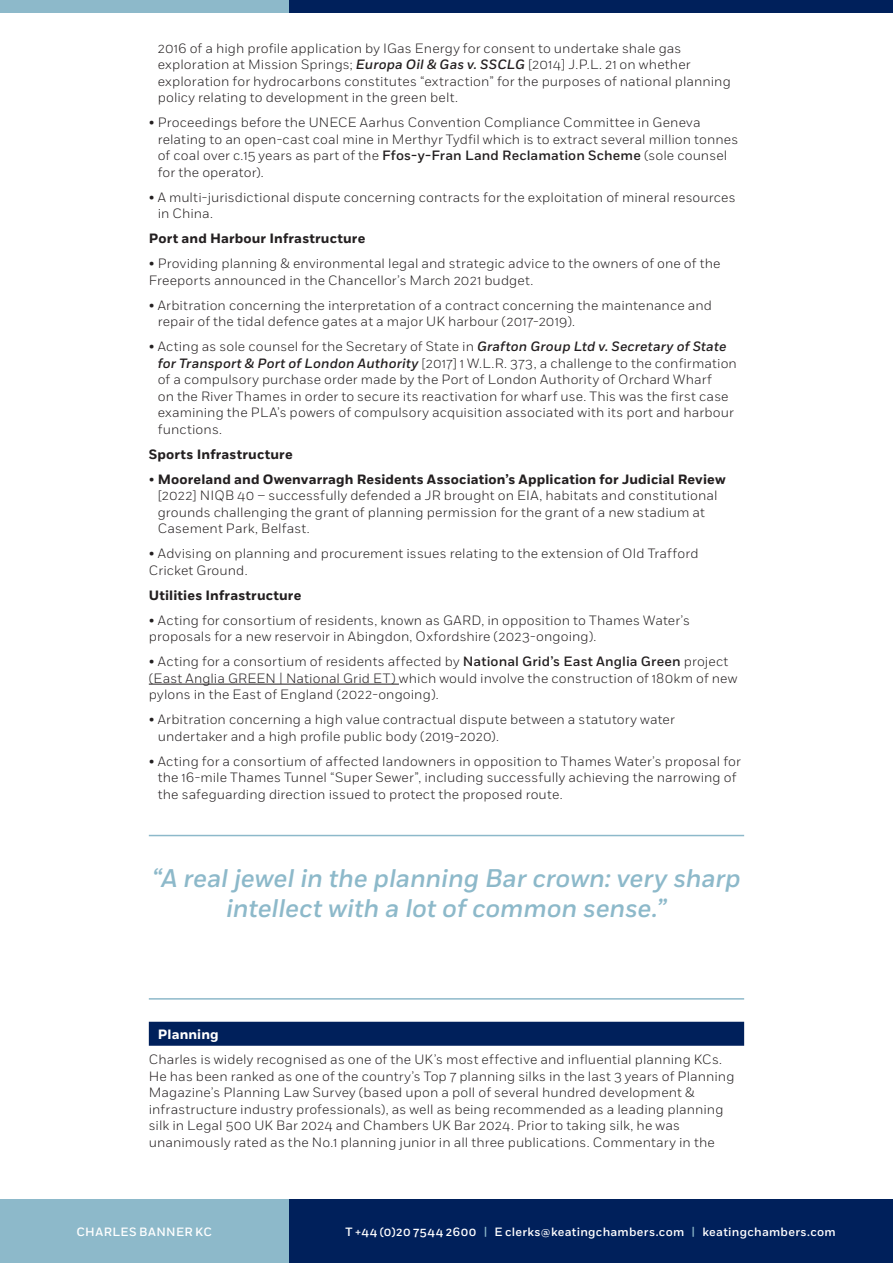
<style>
.page{position:relative;width:893px;height:1263px;background:#fff}
.page>*{position:absolute;margin:0;border:0;box-sizing:border-box;transform-origin:0 0}
.t1{font:italic 500 25.5px/30px "Fort";letter-spacing:-.005em;color:#8db9ca;text-align:center}
.t2{font:300 13.5px/16.5px "Fort";letter-spacing:.01em;color:#231f20}
.t3{font:700 13.5px "Fort";letter-spacing:.015em;color:#231f20}
.t4{font:700 13.5px "Fort";letter-spacing:.005em;color:#fff}
.t5{font:500 12px "Fort";letter-spacing:.025em;color:#fff}
.s1{font-weight:500;font-style:italic}
.s2{font-weight:500}
.s3{font-weight:700}
.s4{color:#8db9ca}
</style>
<div class="page">
<div style="left:288px;top:1199px;width:605px;height:64px;background:#00205b"></div>
<div style="left:0;top:1199px;width:288px;height:64px;background:#8db9ca"></div>
<div style="left:289px;top:0;width:604px;height:13px;background:#00205b"></div>
<div style="left:0;top:0;width:289px;height:13px;background:#8db9ca"></div>
<hr style="left:149px;top:684px;width:250px;height:1px;background:#231f20">
<hr style="left:149px;top:835px;width:595px;height:1px;background:#8db9ca">
<hr style="left:149px;top:998px;width:595px;height:1px;background:#8db9ca">
<div style="left:149px;top:1022px;width:595px;height:24px;background:#00205b"></div>
<p class="t2" style="left:158px;top:40px;width:575px">2016 of a high profile application by IGas Energy for consent to undertake shale gas exploration at Mission Springs; <span class="s1">Europa Oil &amp; Gas v. SSCLG</span> [2014] J.P.L. 21 on whether exploration for hydrocarbons constitutes “extraction” for the purposes of national planning policy relating to development in the green belt.</p>
<p class="t2" style="left:158px;top:114px;width:582px;text-indent:-9px">• Proceedings before the UNECE Aarhus Convention Compliance Committee in Geneva relating to an open-cast coal mine in Merthyr Tydfil which is to extract several million tonnes of coal over c.15 years as part of the <span class="s2">Ffos-y-Fran Land Reclamation Scheme</span> (sole counsel for the operator).</p>
<p class="t2" style="left:158px;top:189px;width:579px;text-indent:-9px">• A multi-jurisdictional dispute concerning contracts for the exploitation of mineral resources in China.</p>
<p class="t3" style="left:149px;top:230px;width:218px">Port and Harbour Infrastructure</p>
<p class="t2" style="left:149px;top:255px;width:573px">• Providing planning &amp; environmental legal and strategic advice to the owners of one of the<br>Freeports announced in the Chancellor’s March 2021 budget.</p>
<p class="t2" style="left:158px;top:297px;width:556px;text-indent:-9px">• Arbitration concerning the interpretation of a contract concerning the maintenance and repair of the tidal defence gates at a major UK harbour (2017-2019).</p>
<p class="t2" style="left:158px;top:338px;width:581px;text-indent:-9px">• Acting as sole counsel for the Secretary of State in <span class="s1">Grafton Group Ltd v. Secretary of State for Transport &amp; Port of London Authority</span> [2017] 1 W.L.R. 373, a challenge to the confirmation of a compulsory purchase order made by the Port of London Authority of Orchard Wharf<br>on the River Thames in order to secure its reactivation for wharf use. This was the first case examining the PLA’s powers of compulsory acquisition associated with its port and harbour functions.</p>
<p class="t3" style="left:149px;top:446px;width:145px">Sports Infrastructure</p>
<p class="t2" style="left:158px;top:471px;width:569px;text-indent:-9px">• <span class="s3">Mooreland and Owenvarragh Residents Association’s Application for Judicial Review </span>[2022] NIQB 40 – successfully defended a JR brought on EIA, habitats and constitutional grounds challenging the grant of planning permission for the grant of a new stadium at Casement Park, Belfast.</p>
<p class="t2" style="left:149px;top:545px;width:551px">• Advising on planning and procurement issues relating to the extension of Old Trafford<br>Cricket Ground.</p>
<p class="t3" style="left:149px;top:587px;width:154px">Utilities Infrastructure</p>
<p class="t2" style="left:149px;top:612px;width:543px">• Acting for consortium of residents, known as GARD, in opposition to Thames Water’s proposals for a new reservoir in Abingdon, Oxfordshire (2023-ongoing).</p>
<p class="t2" style="left:149px;top:653px;width:590px">• Acting for a consortium of residents affected by <span class="s2">National Grid’s East Anglia Green</span> project (East Anglia GREEN | National Grid ET) which would involve the construction of 180km of new pylons in the East of England (2022-ongoing).</p>
<p class="t2" style="left:158px;top:711px;width:519px;text-indent:-9px">• Arbitration concerning a high value contractual dispute between a statutory water undertaker and a high profile public body (2019-2020).</p>
<p class="t2" style="left:158px;top:753px;width:585px;text-indent:-9px">• Acting for a consortium of affected landowners in opposition to Thames Water’s proposal for the 16-mile Thames Tunnel “Super Sewer”, including successfully achieving the narrowing of the safeguarding direction issued to protect the proposed route.</p>
<p class="t1" style="left:152px;top:864px;width:590px">“A real jewel in the planning Bar crown: very sharp intellect with a lot of common sense.”</p>
<p class="t4" style="left:158px;top:1026px;width:62px">Planning</p>
<p class="t2" style="left:149px;top:1051px;width:587px">Charles is widely recognised as one of the UK’s most effective and influential planning KCs.<br>He has been ranked as one of the country’s Top 7 planning silks in the last 3 years of Planning Magazine’s Planning Law Survey (based upon a poll of several hundred development &amp; infrastructure industry professionals), as well as being recommended as a leading planning silk in Legal 500 UK Bar 2024 and Chambers UK Bar 2024. Prior to taking silk, he was unanimously rated as the No.1 planning junior in all three publications. Commentary in the</p>
<p class="t5" style="left:77px;top:1224px;width:137px">CHARLES BANNER KC</p>
<p class="t5" style="left:345px;top:1224px;width:492px">T +44 (0)20 7544 2600 <span class="s4">|</span> E clerks@keatingchambers.com <span class="s4">|</span> keatingchambers.com</p>
</div>
